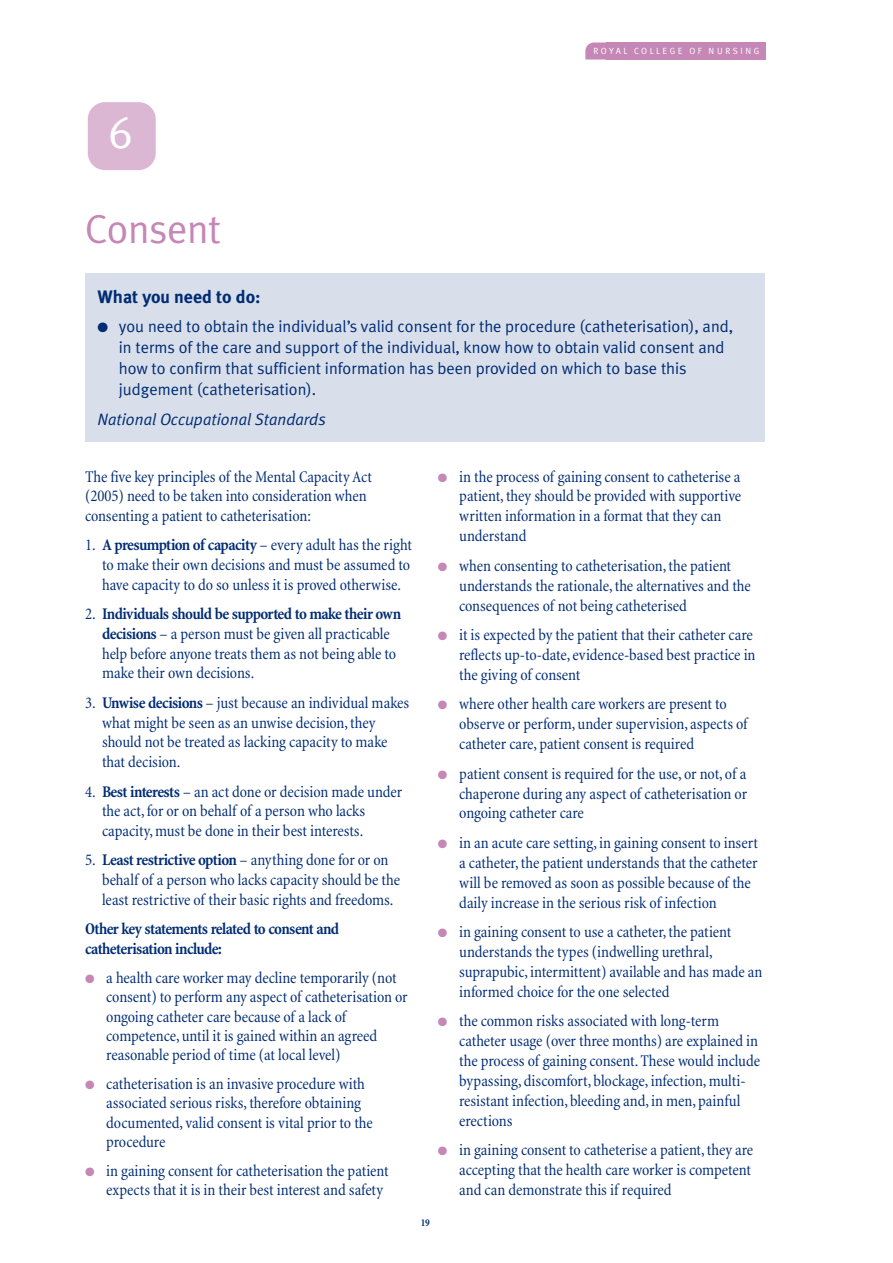
<style>
.page{position:relative;width:893px;height:1263px;background:#fff}
.page>*{position:absolute;margin:0;border:0;box-sizing:border-box;transform-origin:0 0}
.t1{font:45px "Meta Plus Normal";color:#fff}
.t2{font:40.5px "Meta Plus Normal";letter-spacing:-.01em;color:#c587b6}
.t3{font:700 18px "Meta Plus";color:#002c74}
.t4{font:condensed 16.5px/19.8px "Minion";letter-spacing:-.005em;color:#002c74}
.t5{font:16.5px/21px "Meta Plus Normal";color:#002c74}
.t6{font:700 condensed 16.5px/19.6px "Minion";letter-spacing:-.035em;color:#002c74}
.t7{font:italic 16.5px "Meta Plus Normal";color:#002c74}
.t8{font:700 condensed 10.5px "Minion";color:#002c74}
.t9{font:9px "Meta Plus Normal";letter-spacing:.265em;color:#fff}
.s1{font-weight:700}
.s2{color:#c587b6}
</style>
<div class="page">
<div style="left:606px;top:43px;width:159px;height:17px;background:#c587b6"></div>
<svg style="left:585px;top:43px;width:21px;height:17px"></svg>
<div style="left:85px;top:274px;width:679px;height:168px;background:#d9dfea"></div>
<div style="left:88px;top:102px;width:68px;height:68px;background:#dcb7d3;border-radius:17px"></div>
<h1 class="t1" style="left:109px;top:106px;width:26px">6</h1>
<h2 class="t2" style="left:85px;top:205px;width:138px">Consent</h2>
<p class="t9" style="left:593px;top:46px;width:167px">ROYAL COLLEGE OF NURSING</p>
<p class="t3" style="left:98px;top:286px;width:165px">What you need to do:</p>
<p class="t5" style="left:119px;top:316px;width:616px;text-indent:-21px">● you need to obtain the individual’s valid consent for the procedure (catheterisation), and, in terms of the care and support of the individual, know how to obtain valid consent and how to confirm that sufficient information has been provided on which to base this judgement (catheterisation).</p>
<p class="t7" style="left:98px;top:410px;width:230px">National Occupational Standards</p>
<p class="t4" style="left:85px;top:468px;width:288px">The five key principles of the Mental Capacity Act (2005) need to be taken into consideration when consenting a patient to catheterisation:</p>
<p class="t4" style="left:102px;top:537px;width:311px;text-align:justify;text-indent:-17px">1. <span class="s1">Apresumption of capacity</span> – every adult has the right to make their own decisions and must be assumed to have capacity to do so unless it is proved otherwise.</p>
<p class="t4" style="left:102px;top:606px;width:301px;text-indent:-17px">2. <span class="s1">Individuals should be supported to make their own decisions</span> – a person must be given all practicable help before anyone treats them as not being able to make their own decisions.</p>
<p class="t4" style="left:102px;top:694px;width:309px;text-indent:-17px">3. <span class="s1">Unwise decisions</span> – just because an individual makes what might be seen as an unwise decision,they should not be treated as lacking capacity to make that decision.</p>
<p class="t4" style="left:102px;top:783px;width:302px;text-indent:-17px">4. <span class="s1">Best interests</span> – an act done or decision made under the act,for or on behalf of a person who lacks capacity,must be done in their best interests.</p>
<p class="t4" style="left:102px;top:852px;width:300px;text-indent:-17px">5. <span class="s1">Least restrictive option</span> – anything done for or on behalf of a person who lacks capacity should be the least restrictive of their basic rights and freedoms.</p>
<p class="t6" style="left:85px;top:921px;width:256px">Other key statements related to consent and catheterisation include:</p>
<p class="t4" style="left:106px;top:969px;width:303px;line-height:19.2px;text-indent:-21px"><span class="s2">●</span> a health care worker may decline temporarily (not consent) to perform any aspect of catheterisation or ongoing catheter care because of a lack of competence, until it is gained within an agreed reasonable period of time (at local level)</p>
<p class="t4" style="left:106px;top:1075px;width:268px;line-height:19.2px;text-indent:-21px"><span class="s2">●</span> catheterisation is an invasive procedure with associated serious risks,therefore obtaining documented, valid consent is vital prior to the procedure</p>
<p class="t4" style="left:106px;top:1162px;width:284px;line-height:19.2px;text-indent:-21px"><span class="s2">●</span> in gaining consent for catheterisation the patient expects that it is in their best interest and safety</p>
<p class="t8" style="left:421px;top:1219px;width:11px">19</p>
<p class="t4" style="left:459px;top:468px;width:283px;text-indent:-21px"><span class="s2">●</span> in the process of gaining consent to catheterise a patient,they should be provided with supportive written information in a format that they can understand</p>
<p class="t4" style="left:459px;top:557px;width:293px;text-indent:-21px"><span class="s2">●</span> when consenting to catheterisation,the patient understands the rationale,the alternatives and the consequences of not being catheterised</p>
<p class="t4" style="left:459px;top:626px;width:298px;text-indent:-21px"><span class="s2">●</span> it is expected by the patient that their catheter care reflects up-to-date,evidence-based best practice in the giving of consent</p>
<p class="t4" style="left:459px;top:696px;width:290px;text-indent:-21px"><span class="s2">●</span> where other health care workers are present to observe or perform, under supervision, aspects of catheter care, patient consent is required</p>
<p class="t4" style="left:459px;top:765px;width:289px;text-align:justify;text-indent:-21px"><span class="s2">●</span> patient consent is required for the use, or not, of a chaperone during any aspect of catheterisation or ongoing catheter care</p>
<p class="t4" style="left:459px;top:834px;width:300px;text-indent:-21px"><span class="s2">●</span> in an acute care setting, in gaining consent to insert a catheter,the patient understands that the catheter will be removed as soon as possible because of the daily increase in the serious risk of infection</p>
<p class="t4" style="left:459px;top:923px;width:305px;text-indent:-21px"><span class="s2">●</span> in gaining consent to use a catheter,the patient understands the types (indwelling urethral, suprapubic, intermittent) available and has made an informed choice for the one selected</p>
<p class="t4" style="left:459px;top:1013px;width:302px;text-indent:-21px"><span class="s2">●</span> the common risks associated with long-term catheter usage (over three months) are explained in the process of gaining consent.These would include bypassing, discomfort, blockage, infection,multi&shy;resistant infection, bleeding and, in men, painful erections</p>
<p class="t4" style="left:459px;top:1141px;width:295px;text-indent:-21px"><span class="s2">●</span> in gaining consent to catheterise a patient,they are accepting that the health care worker is competent and can demonstrate this if required</p>
</div>
